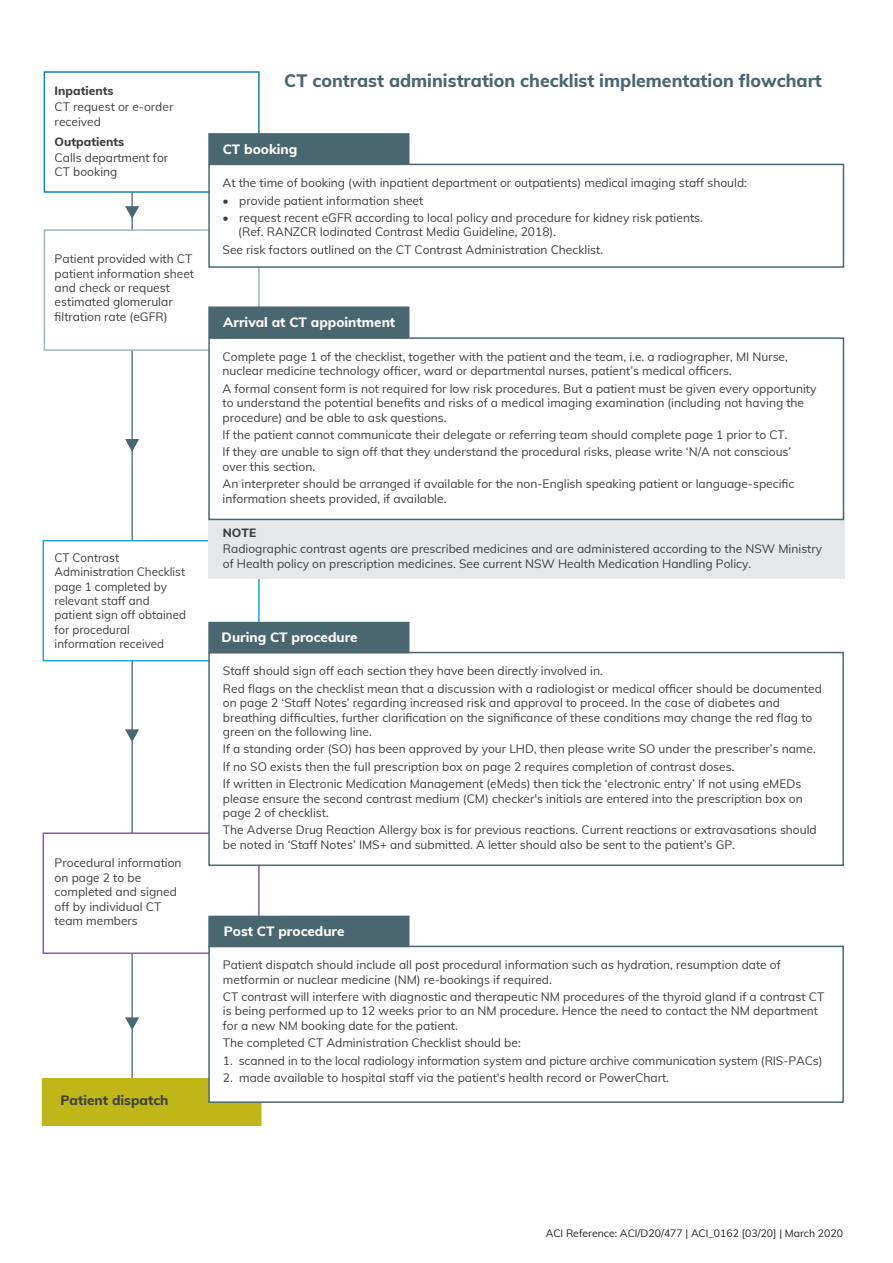
<style>
.page{position:relative;width:893px;height:1263px;background:#fff}
.page>*{position:absolute;margin:0;border:0;box-sizing:border-box;transform-origin:0 0}
.t1{font:800 18px "Muli";color:#4a6771}
.t2{font:800 13.5px "Muli";color:#fff}
.t3{font:800 13.5px "Muli";color:#404041}
.t4{font:12px/14.4px "Muli";color:#3e3e3f}
.t5{font:800 12px/20.4px "Muli";color:#3e3e3f}
.t6{font:10.5px "Muli";color:#231f20}
.s1{font-weight:800}
.s2{font-weight:400}
</style>
<div class="page">
<hr style="left:131px;top:109px;width:2px;height:991px;background:#4a6771">
<div style="left:42px;top:1078px;width:219px;height:48px;background:#bfb617"></div>
<div style="left:43px;top:832px;width:217px;height:122px;background:#fff;border:2px solid #845da7"></div>
<div style="left:43px;top:540px;width:217px;height:121px;background:#fff;border:2px solid #17a9e1"></div>
<div style="left:44px;top:71px;width:216px;height:122px;background:#fff;border:2px solid #0e83b9"></div>
<div style="left:44px;top:229px;width:216px;height:122px;background:#fff;border:2px solid #a1b7c1"></div>
<div style="left:208px;top:512px;width:636px;height:67px;background:#e6e7e9"></div>
<div style="left:208px;top:164px;width:636px;height:104px;background:#fff;border:2px solid #4a6771"></div>
<div style="left:208px;top:337px;width:636px;height:183px;background:#fff;border:2px solid #4a6771"></div>
<div style="left:208px;top:652px;width:636px;height:214px;background:#fff;border:2px solid #4a6771"></div>
<div style="left:208px;top:133px;width:201px;height:32px;background:#4a6771;border:2px solid #4a6771"></div>
<div style="left:208px;top:306px;width:201px;height:32px;background:#4a6771;border:2px solid #4a6771"></div>
<div style="left:208px;top:622px;width:201px;height:31px;background:#4a6771"></div>
<div style="left:208px;top:946px;width:636px;height:157px;background:#fff;border:2px solid #4a6771"></div>
<div style="left:208px;top:916px;width:201px;height:31px;background:#4a6771"></div>
<svg style="left:125px;top:206px;width:14px;height:13px"></svg>
<svg style="left:125px;top:439px;width:14px;height:13px"></svg>
<svg style="left:125px;top:729px;width:14px;height:13px"></svg>
<svg style="left:125px;top:1017px;width:14px;height:13px"></svg>
<p class="t4" style="left:55px;top:83px;width:120px;line-height:15.9px"><span class="s1">Inpatients<br></span>CT request or e-order</p>
<p class="t5" style="left:55px;top:111px;width:71px"><span class="s2">received<br></span>Outpatients</p>
<p class="t4" style="left:55px;top:150px;width:115px">Calls department for<br>CT booking</p>
<p class="t4" style="left:55px;top:251px;width:141px">Patient provided with CT patient information sheet and check or request estimated glomerular filtration rate (eGFR)</p>
<p class="t4" style="left:55px;top:550px;width:133px">CT Contrast<br>Administration Checklist page 1 completed by relevant staff and patient sign off obtained for procedural information received</p>
<p class="t4" style="left:55px;top:855px;width:128px">Procedural information on page 2 to be completed and signed off by individual CT team members</p>
<p class="t3" style="left:61px;top:1090px;width:110px">Patient dispatch</p>
<h1 class="t1" style="left:284px;top:67px;width:539px">CT contrast administration checklist implementation flowchart</h1>
<h2 class="t2" style="left:223px;top:139px;width:76px">CT booking</h2>
<p class="t4" style="left:223px;top:175px;width:526px">At the time of booking (with inpatient department or outpatients) medical imaging staff should:</p>
<p class="t4" style="left:223px;top:192px;width:202px">• provide patient information sheet</p>
<p class="t4" style="left:238px;top:210px;width:466px;text-indent:-16px">• request recent eGFR according to local policy and procedure for kidney risk patients. (Ref. RANZCR Iodinated Contrast Media Guideline, 2018).</p>
<p class="t4" style="left:223px;top:242px;width:382px">See risk factors outlined on the CT Contrast Administration Checklist.</p>
<h2 class="t2" style="left:223px;top:312px;width:173px">Arrival at CT appointment</h2>
<p class="t4" style="left:223px;top:349px;width:567px">Complete page 1 of the checklist, together with the patient and the team, i.e. a radiographer, MI Nurse, nuclear medicine technology officer, ward or departmental nurses, patient’s medical officers.</p>
<p class="t4" style="left:223px;top:381px;width:595px">A formal consent form is not required for low risk procedures. But a patient must be given every opportunity to understand the potential benefits and risks of a medical imaging examination (including not having the procedure) and be able to ask questions.</p>
<p class="t4" style="left:223px;top:425px;width:570px;line-height:17.4px">If the patient cannot communicate their delegate or referring team should complete page 1 prior to CT.<br>If they are unable to sign off that they understand the procedural risks, please write ‘N/A not conscious’</p>
<p class="t4" style="left:223px;top:457px;width:573px;line-height:17.4px">over this section.<br>An interpreter should be arranged if available for the non-English speaking patient or language-specific</p>
<p class="t4" style="left:223px;top:490px;width:225px">information sheets provided, if available.</p>
<p class="t4" style="left:223px;top:525px;width:601px;line-height:15.9px"><span class="s1">NOTE<br></span>Radiographic contrast agents are prescribed medicines and are administered according to the NSW Ministry</p>
<p class="t4" style="left:223px;top:556px;width:530px">of Health policy on prescription medicines. See current NSW Health Medication Handling Policy.</p>
<h2 class="t2" style="left:222px;top:627px;width:138px">During CT procedure</h2>
<p class="t4" style="left:223px;top:662px;width:600px;line-height:17.4px">Staff should sign off each section they have been directly involved in.<br>Red flags on the checklist mean that a discussion with a radiologist or medical officer should be documented</p>
<p class="t4" style="left:223px;top:695px;width:591px">on page 2 ‘Staff Notes’ regarding increased risk and approval to proceed. In the case of diabetes and breathing difficulties, further clarification on the significance of these conditions may change the red flag to green on the following line.</p>
<p class="t4" style="left:223px;top:740px;width:594px;line-height:17.4px">If a standing order (SO) has been approved by your LHD, then please write SO under the prescriber’s name.<br>If no SO exists then the full prescription box on page 2 requires completion of contrast doses.<br>If written in Electronic Medication Management (eMeds) then tick the ‘electronic entry’ If not using eMEDs</p>
<p class="t4" style="left:223px;top:790px;width:581px">please ensure the second contrast medium (CM) checker's initials are entered into the prescription box on page 2 of checklist.</p>
<p class="t4" style="left:223px;top:822px;width:595px">The Adverse Drug Reaction Allergy box is for previous reactions. Current reactions or extravasations should be noted in ‘Staff Notes’ IMS+ and submitted. A letter should also be sent to the patient’s GP.</p>
<h2 class="t2" style="left:224px;top:921px;width:122px">Post CT procedure</h2>
<p class="t4" style="left:223px;top:957px;width:559px">Patient dispatch should include all post procedural information such as hydration, resumption date of metformin or nuclear medicine (NM) re-bookings if required.</p>
<p class="t4" style="left:223px;top:989px;width:603px">CT contrast will interfere with diagnostic and therapeutic NM procedures of the thyroid gland if a contrast CT is being performed up to 12 weeks prior to an NM procedure. Hence the need to contact the NM department for a new NM booking date for the patient.</p>
<p class="t4" style="left:223px;top:1035px;width:299px">The completed CT Administration Checklist should be:</p>
<p class="t4" style="left:223px;top:1052px;width:601px">1. scanned in to the local radiology information system and picture archive communication system (RIS-PACs)</p>
<p class="t4" style="left:223px;top:1070px;width:448px">2. made available to hospital staff via the patient's health record or PowerChart.</p>
<p class="t6" style="left:546px;top:1225px;width:299px">ACI Reference: ACI/D20/477 | ACI_0162 [03/20] | March 2020</p>
</div>
